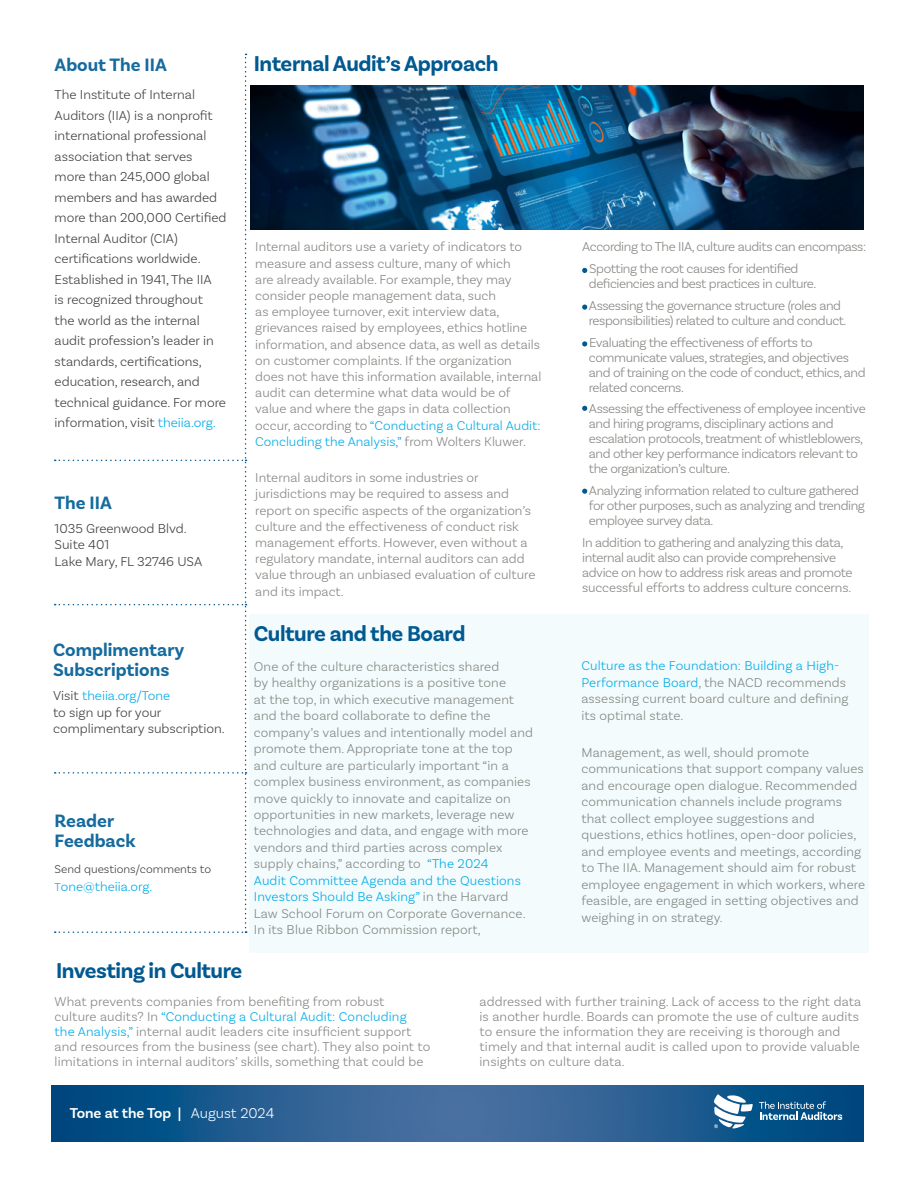
<style>
.page{position:relative;width:918px;height:1188px;background:#fff}
.page>*{position:absolute;margin:0;border:0;box-sizing:border-box;transform-origin:0 0}
.t1{font:700 22.5px "Basic Sans";letter-spacing:-.02em;color:#005990}
.t2{font:700 18.75px/20.5px "Basic Sans";color:#156b9e}
.t3{font:600 15px "Basic Sans";color:#fff}
.t4{font:300 13.65px/20.5px "Basic Sans";color:#414042}
.t5{font:300 13.5px/16.5px "Basic Sans";color:#848681}
.t6{font:300 13.5px/15px "Basic Sans";letter-spacing:-.03em;color:#848681}
.t7{font:300 13.5px "Basic Sans";color:#00abe6}
.t8{font:300 12px "Basic Sans";color:#414042}
.s1{color:#00abe6}
.s2{font-size:13.65px;color:#414042}
.s3{font-size:12px}
.s4{font-weight:300}
</style>
<div class="page">
<hr style="left:0;top:34px;width:1px;height:693px;background:#00abe6">
<div style="left:249px;top:614px;width:619px;height:339px;background:#f3fbfd"></div>
<svg style="left:52px;top:1085px;width:812px;height:57px;background:#245d91"></svg>
<svg style="left:714px;top:1094px;width:39px;height:34px"></svg>
<svg style="left:759px;top:1101px;width:83px;height:19px;background:#447ba3"></svg>
<svg style="left:55px;top:54px;width:192px;height:879px"></svg>
<img style="left:251px;top:85px;width:613px;height:145px">
<svg style="left:582px;top:268px;width:5px;height:5px"></svg>
<svg style="left:582px;top:406px;width:5px;height:5px"></svg>
<svg style="left:582px;top:341px;width:5px;height:5px"></svg>
<svg style="left:582px;top:489px;width:5px;height:5px"></svg>
<svg style="left:582px;top:305px;width:5px;height:5px"></svg>
<h2 class="t2" style="left:55px;top:54px;width:114px">About The IIA</h2>
<p class="t4" style="left:55px;top:84px;width:173px">The Institute of Internal<br>Auditors (IIA) is a nonprofit international professional association that serves more than 245,000 global members and has awarded more than 200,000 Certified<br>Internal Auditor (CIA) certifications worldwide.<br>Established in 1941, The IIA<br>is recognized throughout the world as the internal audit profession’s leader in standards, certifications, education, research, and technical guidance. For more information, visit <span class="s1">theiia.org.</span></p>
<h2 class="t2" style="left:55px;top:492px;width:59px">The IIA</h2>
<p class="t4" style="left:55px;top:520px;width:149px;line-height:16.5px">1035 Greenwood Blvd.<br>Suite 401<br>Lake Mary, FL 32746 USA</p>
<h2 class="t2" style="left:53px;top:639px;width:133px">Complimentary<br>Subscriptions</h2>
<p class="t7" style="left:53px;top:688px;width:119px"><span class="s2">Visit</span> theiia.org/Tone</p>
<p class="t4" style="left:53px;top:704px;width:173px;line-height:16.4px">to sign up for your complimentary subscription.</p>
<h2 class="t2" style="left:55px;top:811px;width:83px">Reader<br>Feedback</h2>
<p class="t8" style="left:55px;top:862px;width:158px">Send questions/comments to</p>
<p class="t7" style="left:55px;top:879px;width:99px"><span class="s3">T</span>one@theiia.org.</p>
<h1 class="t1" style="left:56px;top:956px;width:188px">Investing in Culture</h1>
<h1 class="t1" style="left:254px;top:50px;width:246px">Internal Audit’s Approach</h1>
<p class="t5" style="left:255px;top:239px;width:288px">Internal auditors use a variety of indicators to measure and assess culture, many of which<br>are already available. For example, they may consider people management data, such<br>as employee turnover, exit interview data, grievances raised by employees, ethics hotline information, and absence data, as well as details on customer complaints. If the organization does not have this information available, internal audit can determine what data would be of value and where the gaps in data collection occur, according to <span class="s1">“Conducting a Cultural Audit:<br>Concluding the Analysis,”</span> from Wolters Kluwer.</p>
<p class="t5" style="left:255px;top:469px;width:282px">Internal auditors in some industries or jurisdictions may be required to assess and report on specific aspects of the organization’s culture and the effectiveness of conduct risk management efforts. However, even without a regulatory mandate, internal auditors can add value through an unbiased evaluation of culture and its impact.</p>
<h1 class="t1" style="left:254px;top:620px;width:213px">Culture and the Board</h1>
<p class="t6" style="left:582px;top:239px;width:286px">According to The IIA, culture audits can encompass:</p>
<p class="t6" style="left:589px;top:261px;width:229px;text-indent:-7px">• Spotting the root causes for identified deficiencies and best practices in culture.</p>
<p class="t6" style="left:582px;top:298px;width:266px;text-align:center">• Assessing the governance structure (roles and responsibilities) related to culture and conduct.</p>
<p class="t6" style="left:589px;top:334px;width:278px;text-indent:-7px">• Evaluating the effectiveness of efforts to communicate values, strategies, and objectives and of training on the code of conduct, ethics, and related concerns.</p>
<p class="t6" style="left:589px;top:401px;width:278px;text-indent:-7px">• Assessing the effectiveness of employee incentive and hiring programs, disciplinary actions and escalation protocols, treatment of whistleblowers, and other key performance indicators relevant to the organization’s culture.</p>
<p class="t6" style="left:589px;top:483px;width:278px;text-indent:-7px">• Analyzing information related to culture gathered for other purposes, such as analyzing and trending employee survey data.</p>
<p class="t6" style="left:582px;top:535px;width:272px">In addition to gathering and analyzing this data, internal audit also can provide comprehensive advice on how to address risk areas and promote successful efforts to address culture concerns.</p>
<p class="t5" style="left:254px;top:658px;width:281px">One of the culture characteristics shared<br>by healthy organizations is a positive tone<br>at the top, in which executive management and the board collaborate to define the company’s values and intentionally model and promote them. Appropriate tone at the top and culture are particularly important “in a complex business environment, as companies move quickly to innovate and capitalize on opportunities in new markets, leverage new technologies and data, and engage with more vendors and third parties across complex supply chains,” according to <span class="s1">“The 2024<br>Audit Committee Agenda and the Questions Investors Should Be Asking”</span> in the Harvard Law School Forum on Corporate Governance.<br>In its Blue Ribbon Commission report,</p>
<p class="t5" style="left:581px;top:658px;width:269px"><span class="s1">Culture as the Foundation: Building a High-Performance Board</span>, the NACD recommends assessing current board culture and defining its optimal state.</p>
<p class="t5" style="left:581px;top:744px;width:285px">Management, as well, should promote communications that support company values and encourage open dialogue. Recommended communication channels include programs that collect employee suggestions and questions, ethics hotlines, open-door policies, and employee events and meetings, according to The IIA. Management should aim for robust employee engagement in which workers, where feasible, are engaged in setting objectives and weighing in on strategy.</p>
<p class="t5" style="left:55px;top:994px;width:377px;line-height:15px">What prevents companies from benefiting from robust<br>culture audits? In <span class="s1">“Conducting a Cultural Audit: Concluding<br>the Analysis,”</span> internal audit leaders cite insufficient support and resources from the business (see chart). They also point to limitations in internal auditors’ skills, something that could be</p>
<p class="t5" style="left:480px;top:994px;width:383px;line-height:15px">addressed with further training. Lack of access to the right data is another hurdle. Boards can promote the use of culture audits to ensure the information they are receiving is thorough and timely and that internal audit is called upon to provide valuable insights on culture data.</p>
<p class="t3" style="left:70px;top:1104px;width:206px">Tone at the Top | <span class="s4">August 2024</span></p>
</div>
